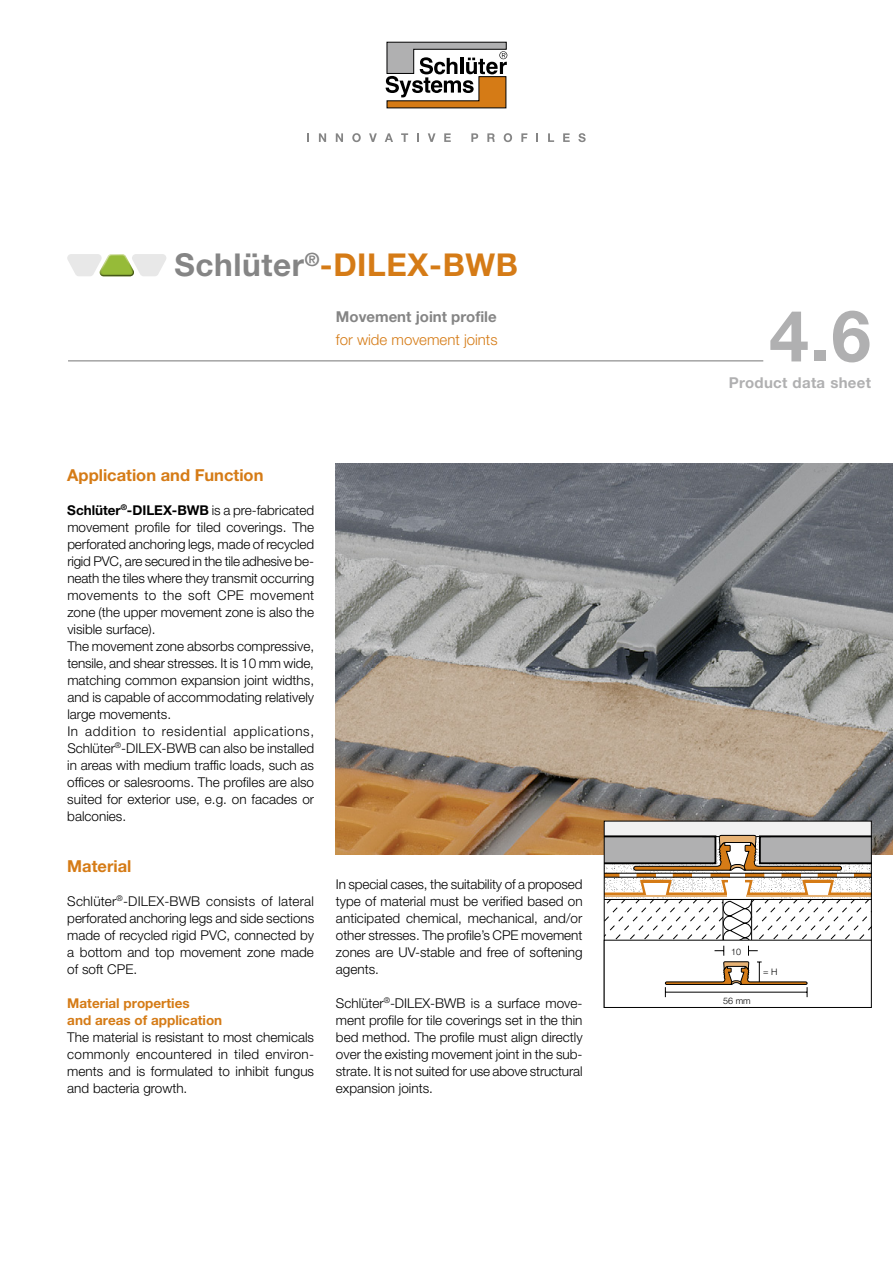
<style>
.page{position:relative;width:893px;height:1263px;background:#fff}
.page>*{position:absolute;margin:0;border:0;box-sizing:border-box;transform-origin:0 0}
.t1{font:700 71.25px "Helvetica Neue LT Pro";color:#b0b0b1}
.t2{font:700 31.5px "Helvetica Neue LT Pro";letter-spacing:.02em;color:#d57b16}
.t3{font:700 16.5px "Helvetica Neue LT Pro";color:#d57b16}
.t4{font:300 15px "Helvetica Neue LT Pro";color:#d57b16}
.t5{font:700 15px "Helvetica Neue LT Pro";color:#858585}
.t6{font:700 15px "Helvetica Neue LT Pro";letter-spacing:.02em;color:#b0b0b1}
.t7{font:300 13.5px/17px "Helvetica Neue LT Pro";color:#000;text-align:justify}
.t8{font:700 13.5px/17px "Helvetica Neue LT Pro";color:#d57b16}
.t9{font:300 9px "Helvetica Neue LT Pro";color:#000}
.s1{color:#858585}
.s2{font-weight:700}
</style>
<div class="page">
<img style="left:336px;top:463px;width:557px;height:392px">
<div style="left:606px;top:823px;width:264px;height:11px;background:#f1f1f1"></div>
<svg style="left:604px;top:834px;width:267px;height:164px"></svg>
<div style="left:604px;top:940px;width:268px;height:68px;border:1px solid #000"></div>
<svg style="left:386px;top:42px;width:121px;height:66px"></svg>
<svg style="left:307px;top:133px;width:2px;height:9px"></svg>
<svg style="left:319px;top:133px;width:7px;height:9px"></svg>
<svg style="left:336px;top:133px;width:7px;height:9px"></svg>
<svg style="left:352px;top:133px;width:9px;height:9px"></svg>
<svg style="left:369px;top:133px;width:8px;height:9px"></svg>
<svg style="left:385px;top:133px;width:8px;height:9px"></svg>
<svg style="left:401px;top:133px;width:7px;height:9px"></svg>
<svg style="left:417px;top:133px;width:2px;height:9px"></svg>
<svg style="left:428px;top:133px;width:7px;height:9px"></svg>
<svg style="left:444px;top:133px;width:7px;height:9px"></svg>
<svg style="left:471px;top:133px;width:7px;height:9px"></svg>
<svg style="left:487px;top:133px;width:8px;height:9px"></svg>
<svg style="left:504px;top:133px;width:8px;height:9px"></svg>
<svg style="left:521px;top:133px;width:6px;height:9px"></svg>
<svg style="left:536px;top:133px;width:2px;height:9px"></svg>
<svg style="left:548px;top:133px;width:6px;height:9px"></svg>
<svg style="left:563px;top:133px;width:7px;height:9px"></svg>
<svg style="left:578px;top:133px;width:8px;height:9px"></svg>
<hr style="left:68px;top:360px;width:695px;height:1px;background:#858585">
<svg style="left:67px;top:254px;width:99px;height:22px"></svg>
<h2 class="t2" style="left:174px;top:246px;width:345px"><span class="s1">Schlüter</span><sup>®</sup>-DILEX-BWB</h2>
<p class="t5" style="left:336px;top:307px;width:162px">Movement joint profile</p>
<p class="t4" style="left:336px;top:330px;width:163px">for wide movement joints</p>
<p class="t3" style="left:67px;top:464px;width:198px">Application and Function</p>
<p class="t7" style="left:67px;top:501px;width:248px;text-align:left"><span class="s2">Schlüter</span><sup>®</sup><span class="s2">-DILEX-BWB</span> is a pre-fabricated movement profile for tiled coverings. The perforated anchoring legs, made of recycled rigid PVC, are secured in the tile adhesive be&shy;neath the tiles where they transmit occurring movements to the soft CPE movement zone (the upper movement zone is also the visible surface).<br>The movement zone absorbs compressive, tensile, and shear stresses. It is 10 mm wide, matching common expansion joint widths, and is capable of accommodating relatively large movements.<br>In addition to residential applications, Schlüter<sup>®</sup>-DILEX-BWB can also be installed in areas with medium traffic loads, such as offices or salesrooms. The profiles are also suited for exterior use, e.g. on facades or balconies.</p>
<p class="t3" style="left:67px;top:856px;width:66px">Material</p>
<p class="t7" style="left:67px;top:892px;width:248px">Schlüter<sup>®</sup>-DILEX-BWB consists of lateral perforated anchoring legs and side sections made of recycled rigid PVC, connected by a bottom and top movement zone made of soft CPE.</p>
<p class="t8" style="left:67px;top:994px;width:156px">Material properties<br>and areas of application</p>
<p class="t7" style="left:67px;top:1028px;width:248px">The material is resistant to most chemicals commonly encountered in tiled environ&shy;ments and is formulated to inhibit fungus and bacteria growth.</p>
<p class="t7" style="left:336px;top:875px;width:248px">In special cases, the suitability of a proposed type of material must be verified based on anticipated chemical, mechanical, and/or other stresses. The profile’s CPE movement zones are UV-stable and free of softening agents.</p>
<p class="t7" style="left:336px;top:994px;width:248px">Schlüter<sup>®</sup>-DILEX-BWB is a surface move&shy;ment profile for tile coverings set in the thin bed method. The profile must align directly over the existing movement joint in the sub&shy;strate. It is not suited for use above structural expansion joints.</p>
<h1 class="t1" style="left:769px;top:292px;width:103px">4.6</h1>
<p class="t6" style="left:729px;top:373px;width:144px">Product data sheet</p>
<p class="t9" style="left:731px;top:946px;width:12px">10</p>
<p class="t9" style="left:723px;top:995px;width:29px">56 mm</p>
<p class="t9" style="left:763px;top:966px;width:16px">= H</p>
</div>
